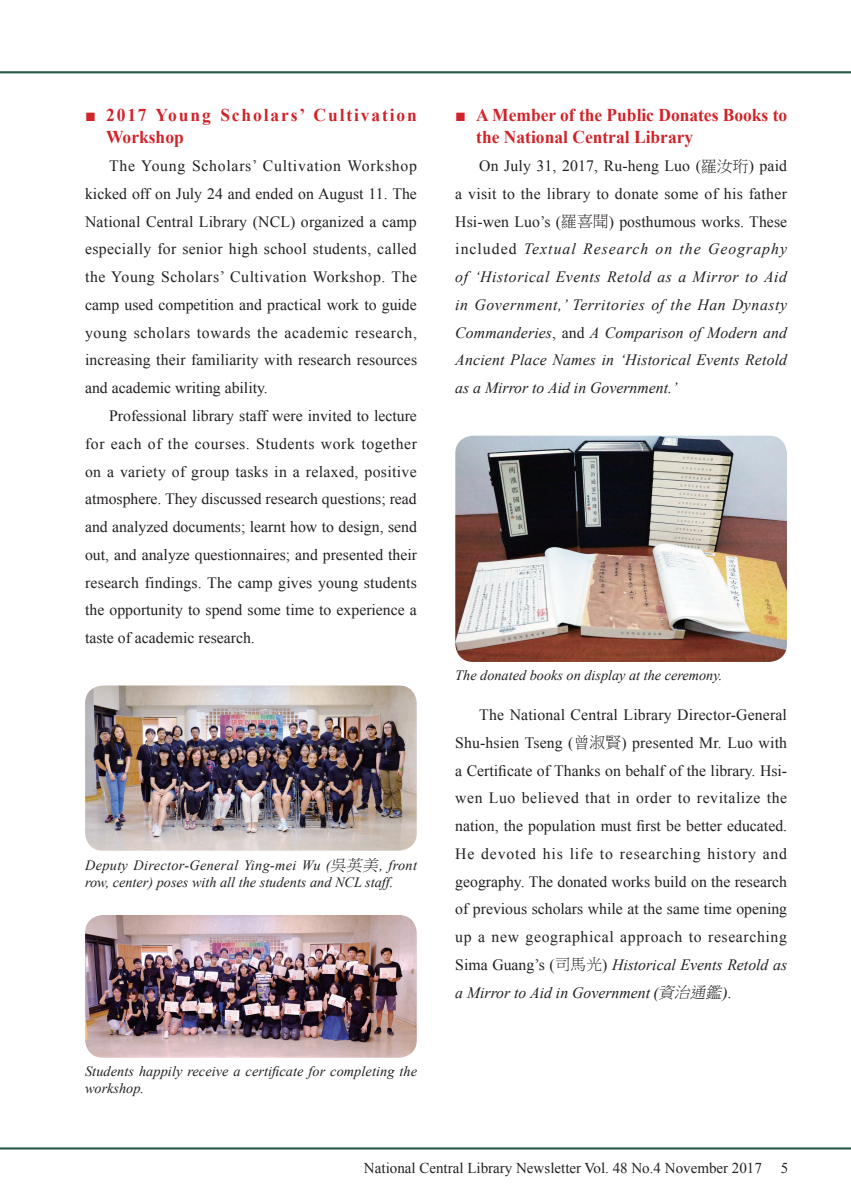
<style>
.page{position:relative;width:851px;height:1191px;background:#fff}
.page>*{position:absolute;margin:0;border:0;box-sizing:border-box;transform-origin:0 0}
.t1{font:700 18px/21.6px "Times New Roman";color:#d1232a}
.t2{font:700 18px/21.6px "Times New Roman";letter-spacing:.11em;color:#d1232a}
.t3{font:15.75px/27.8px "Times New Roman";color:#231f20;text-align:justify}
.t4{font:italic 15.75px/27.8px "Times New Roman";letter-spacing:.01em;color:#231f20;text-align:justify}
.t5{font:15px "Times New Roman";color:#231f20}
.t6{font:italic 14.25px/17.1px "Times New Roman";color:#231f20}
.s1{font-family:"P Ming Li U";font-size:15.75px}
.s2{font-style:normal}
.s3{font-family:"P Ming Li U";font-style:normal}
.s4{font-family:"P Ming Li U"}
.s5{font-style:italic}
.s6{font-family:"P Ming Li U";font-style:italic}
</style>
<div class="page">
<hr style="left:0;top:71px;width:850px;height:2px;background:#235846">
<hr style="left:0;top:1147px;width:850px;height:2px;background:#235846">
<img style="left:85px;top:685px;width:331px;height:165px">
<img style="left:85px;top:915px;width:331px;height:142px">
<img style="left:455px;top:436px;width:331px;height:226px">
<p class="t2" style="left:106px;top:104px;width:312px;text-indent:-21px">■ 2017 Young Scholars’ Cultivation<br>Workshop</p>
<p class="t3" style="left:85px;top:152px;width:333px;text-indent:24px">The Young Scholars’ Cultivation Workshop kicked off on July 24 and ended on August 11. The National Central Library (NCL) organized a camp especially for senior high school students, called the Young Scholars’ Cultivation Workshop. The camp used competition and practical work to guide young scholars towards the academic research, increasing their familiarity with research resources and academic writing ability.</p>
<p class="t3" style="left:85px;top:401px;width:333px;text-indent:24px">Professional library staff were invited to lecture for each of the courses. Students work together on a variety of group tasks in a relaxed, positive atmosphere. They discussed research questions; read and analyzed documents; learnt how to design, send out, and analyze questionnaires; and presented their research findings. The camp gives young students the opportunity to spend some time to experience a taste of academic research.</p>
<p class="t6" style="left:85px;top:856px;width:333px">Deputy Director-General Ying-mei Wu (<span class="s1">吳英美</span>, front row, center) poses with all the students and NCL staff.</p>
<p class="t6" style="left:85px;top:1062px;width:333px">Students happily receive a certificate for completing the workshop.</p>
<p class="t1" style="left:476px;top:104px;width:312px;text-indent:-21px">■ A Member of the Public Donates Books to the National Central Library</p>
<p class="t4" style="left:455px;top:152px;width:333px;text-indent:24px"><span class="s2">On July 31, 2017, Ru-heng Luo (</span><span class="s3">羅汝珩</span><span class="s2">) paid a visit to the library to donate some of his father Hsi-wen Luo’s (</span><span class="s3">羅喜聞</span><span class="s2">) posthumous works. These included</span> Textual Research on the Geography of ‘Historical Events Retold as a Mirror to Aid in Government,’ Territories of the Han Dynasty Commanderies<span class="s2">, and</span> A Comparison of Modern and Ancient Place Names in ‘Historical Events Retold as a Mirror to Aid in Government.’</p>
<p class="t6" style="left:455px;top:667px;width:269px">The donated books on display at the ceremony.</p>
<p class="t3" style="left:455px;top:700px;width:333px;text-indent:24px">The National Central Library Director-General Shu-hsien Tseng (<span class="s4">曾淑賢</span>) presented Mr. Luo with a Certificate of Thanks on behalf of the library. Hsi&shy;wen Luo believed that in order to revitalize the nation, the population must first be better educated.<br>He devoted his life to researching history and geography. The donated works build on the research of previous scholars while at the same time opening up a new geographical approach to researching Sima Guang’s (<span class="s4">司馬光</span>) <span class="s5">Historical Events Retold as a Mirror to Aid in Government</span> <span class="s5">(</span><span class="s6">資治通鑑</span><span class="s5">)</span>.</p>
<p class="t5" style="left:364px;top:1157px;width:399px">National Central Library Newsletter Vol. 48 No.4 November 2017</p>
<p class="t5" style="left:780px;top:1157px;width:9px">5</p>
</div>
